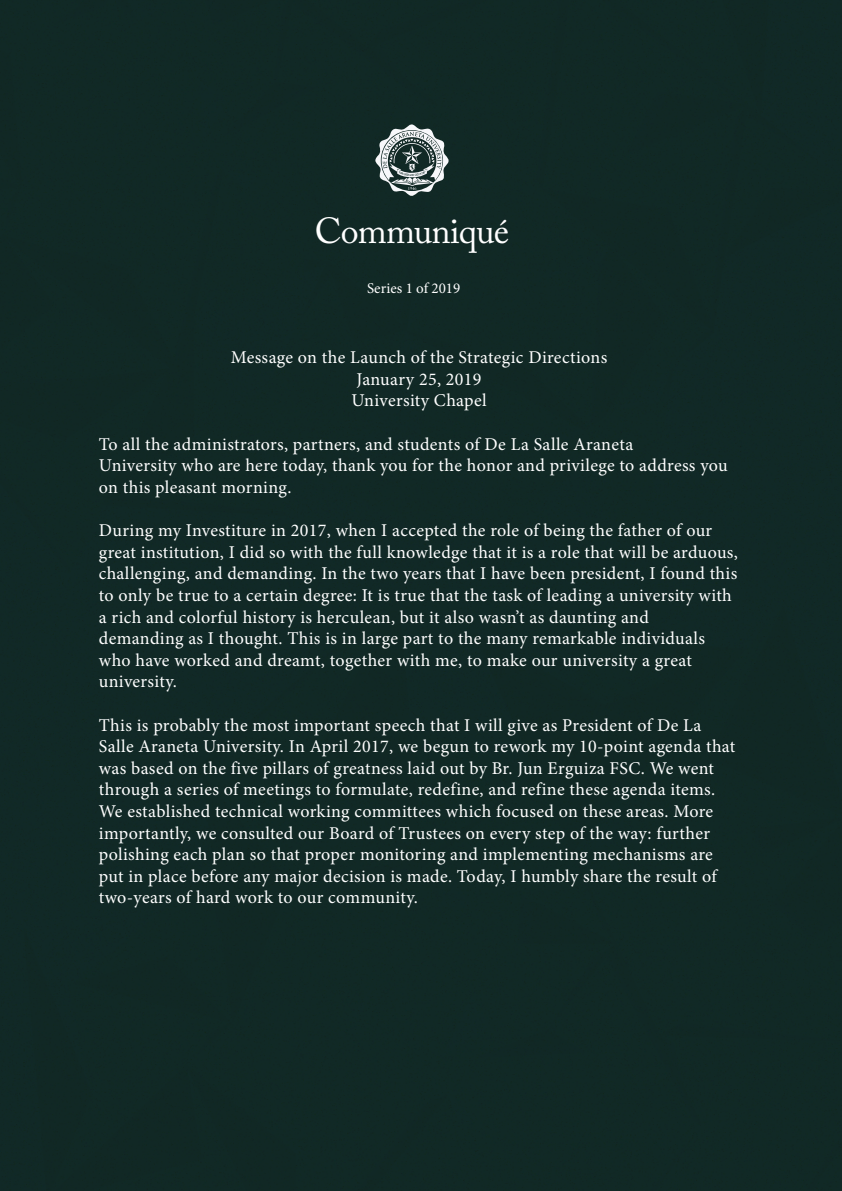
<style>
.page{position:relative;width:842px;height:1191px;background:#112926}
.page>*{position:absolute;margin:0;border:0;box-sizing:border-box;transform-origin:0 0}
.t1{font:36px "Adobe Caslon Pro";letter-spacing:-.02em;color:#fff}
.t2{font:18px/21.6px "Minion Pro";letter-spacing:.015em;color:#fff}
.t3{font:15px "Minion Pro";color:#fff}
</style>
<div class="page">
<svg style="left:375px;top:123px;width:75px;height:74px"></svg>
<p class="t1" style="left:315px;top:210px;width:196px">Communiqué</p>
<p class="t3" style="left:367px;top:278px;width:95px">Series 1 of 2019</p>
<p class="t2" style="left:231px;top:347px;width:378px">Message on the Launch of the Strategic Directions</p>
<p class="t2" style="left:357px;top:368px;width:126px">January 25, 2019</p>
<p class="t2" style="left:351px;top:390px;width:137px">University Chapel</p>
<p class="t2" style="left:99px;top:433px;width:536px">To all the administrators, partners, and students of De La Salle Araneta</p>
<p class="t2" style="left:99px;top:455px;width:630px">University who are here today, thank you for the honor and privilege to address you on this pleasant morning.</p>
<p class="t2" style="left:99px;top:519px;width:641px">During my Investiture in 2017, when I accepted the role of being the father of our great institution, I did so with the full knowledge that it is a role that will be arduous, challenging, and demanding. In the two years that I have been president, I found this to only be true to a certain degree: It is true that the task of leading a university with a rich and colorful history is herculean, but it also wasn’t as daunting and</p>
<p class="t2" style="left:99px;top:627px;width:608px">demanding as I thought. This is in large part to the many remarkable individuals who have worked and dreamt, together with me, to make our university a great</p>
<p class="t2" style="left:99px;top:671px;width:79px">university.</p>
<p class="t2" style="left:99px;top:714px;width:604px">This is probably the most important speech that I will give as President of De La</p>
<p class="t2" style="left:99px;top:735px;width:638px">Salle Araneta University. In April 2017, we begun to rework my 10-point agenda that was based on the five pillars of greatness laid out by Br. Jun Erguiza FSC. We went through a series of meetings to formulate, redefine, and refine these agenda items.<br>We established technical working committees which focused on these areas. More importantly, we consulted our Board of Trustees on every step of the way: further polishing each plan so that proper monitoring and implementing mechanisms are put in place before any major decision is made. Today, I humbly share the result of two-years of hard work to our community.</p>
</div>
